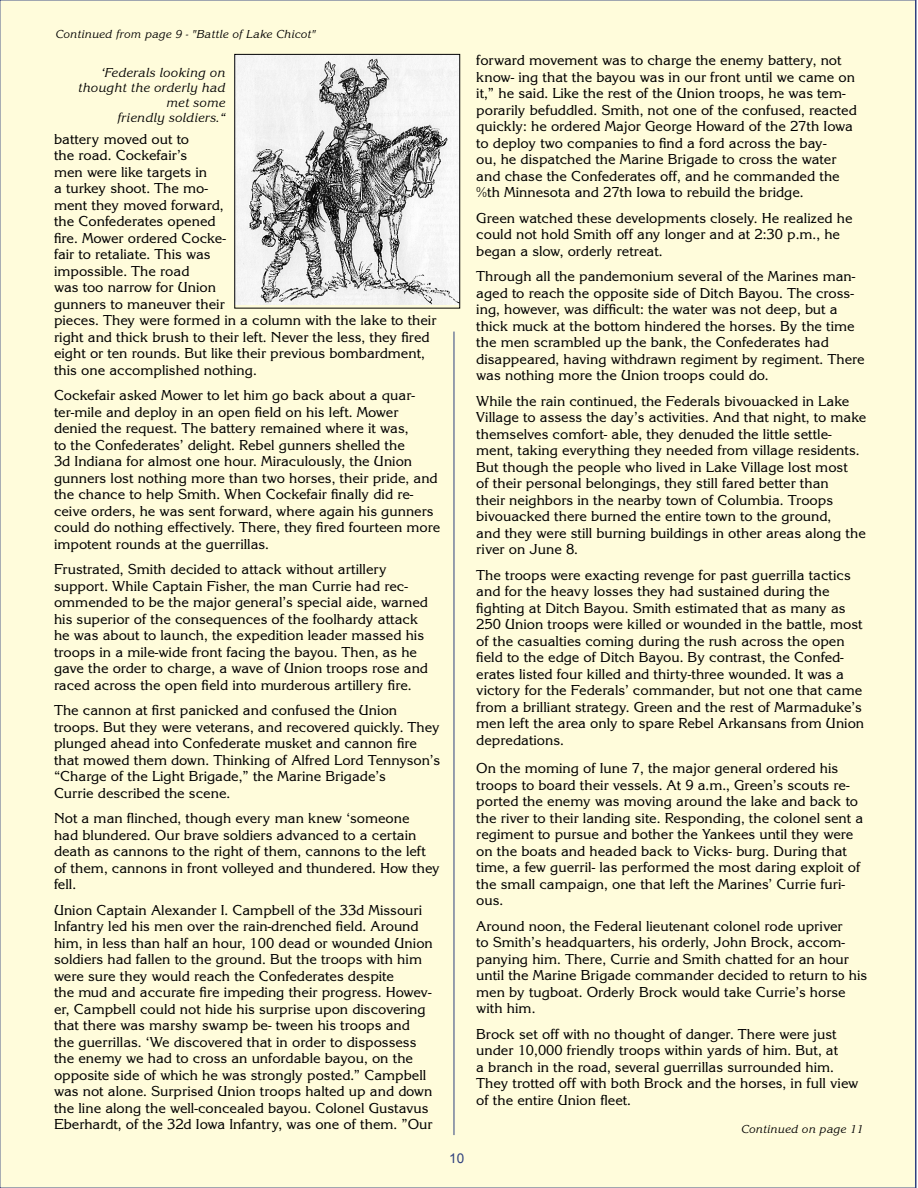
<style>
.page{position:relative;width:918px;height:1188px;background:#fff}
.page>*{position:absolute;margin:0;border:0;box-sizing:border-box;transform-origin:0 0}
.t1{font:15px/16.5px "Korinna Regular DTC";color:#000}
.t2{font:13.5px/15px "Korinna Regular Italic DTC";color:#000;text-align:right}
.t3{font:13.5px "Arial";color:#30417e}
.t4{font:12px "Korinna Regular Italic DTC";color:#000}
</style>
<div class="page">
<div style="left:0;top:0;width:916px;height:1188px;background:#fffcdb"></div>
<hr style="left:454px;top:332px;width:1px;height:803px;background:#30417e">
<img style="left:236px;top:56px;width:222px;height:249px">
<div style="left:234px;top:54px;width:226px;height:255px;border:1px solid #000"></div>
<p class="t4" style="left:56px;top:27px;width:261px">Continued from page 9 - "Battle of Lake Chicot"</p>
<p class="t2" style="left:78px;top:65px;width:149px">‘Federals looking on thought the orderly had met some<br>friendly soldiers.“</p>
<p class="t1" style="left:54px;top:131px;width:384px">battery moved out to<br>the road. Cockefair’s<br>men were like targets in<br>a turkey shoot. The mo-<br>ment they moved forward,<br>the Confederates opened<br>fire. Mower ordered Cocke-<br>fair to retaliate. This was<br>impossible. The road<br>was too narrow for Union<br>gunners to maneuver their<br>pieces. They were formed in a column with the lake to their right and thick brush to their left. Never the less, they fired eight or ten rounds. But like their previous bombardment, this one accomplished nothing.</p>
<p class="t1" style="left:54px;top:387px;width:388px">Cockefair asked Mower to let him go back about a quar&shy;ter-mile and deploy in an open field on his left. Mower denied the request. The battery remained where it was,<br>to the Confederates’ delight. Rebel gunners shelled the<br>3d Indiana for almost one hour. Miraculously, the Union gunners lost nothing more than two horses, their pride, and the chance to help Smith. When Cockefair finally did re&shy;ceive orders, he was sent forward, where again his gunners could do nothing effectively. There, they fired fourteen more impotent rounds at the guerrillas.</p>
<p class="t1" style="left:54px;top:561px;width:376px">Frustrated, Smith decided to attack without artillery support. While Captain Fisher, the man Currie had rec&shy;ommended to be the major general’s special aide, warned his superior of the consequences of the foolhardy attack he was about to launch, the expedition leader massed his troops in a mile-wide front facing the bayou. Then, as he gave the order to charge, a wave of Union troops rose and raced across the open field into murderous artillery fire.</p>
<p class="t1" style="left:54px;top:702px;width:388px">The cannon at first panicked and confused the Union troops. But they were veterans, and recovered quickly. They plunged ahead into Confederate musket and cannon fire that mowed them down. Thinking of Alfred Lord Tennyson’s “Charge of the Light Brigade,” the Marine Brigade’s<br>Currie described the scene.</p>
<p class="t1" style="left:54px;top:810px;width:388px">Not a man flinched, though every man knew ‘someone<br>had blundered. Our brave soldiers advanced to a certain death as cannons to the right of them, cannons to the left of them, cannons in front volleyed and thundered. How they fell.</p>
<p class="t1" style="left:54px;top:902px;width:380px">Union Captain Alexander I. Campbell of the 33d Missouri Infantry led his men over the rain-drenched field. Around him, in less than half an hour, 100 dead or wounded Union soldiers had fallen to the ground. But the troops with him were sure they would reach the Confederates despite<br>the mud and accurate fire impeding their progress. Howev&shy;er, Campbell could not hide his surprise upon discovering that there was marshy swamp be- tween his troops and the guerrillas. ‘We discovered that in order to dispossess the enemy we had to cross an unfordable bayou, on the opposite side of which he was strongly posted.” Campbell was not alone. Surprised Union troops halted up and down the line along the well-concealed bayou. Colonel Gustavus Eberhardt, of the 32d Iowa Infantry, was one of them. ”Our</p>
<p class="t3" style="left:449px;top:1149px;width:17px">10</p>
<p class="t1" style="left:476px;top:52px;width:382px">forward movement was to charge the enemy battery, not know- ing that the bayou was in our front until we came on it,” he said. Like the rest of the Union troops, he was tem&shy;porarily befuddled. Smith, not one of the confused, reacted quickly: he ordered Major George Howard of the 27th Iowa to deploy two companies to find a ford across the bay-<br>ou, he dispatched the Marine Brigade to cross the water and chase the Confederates off, and he commanded the %th Minnesota and 27th Iowa to rebuild the bridge.</p>
<p class="t1" style="left:476px;top:210px;width:378px">Green watched these developments closely. He realized he could not hold Smith off any longer and at 2:30 p.m., he began a slow, orderly retreat.</p>
<p class="t1" style="left:476px;top:268px;width:390px">Through all the pandemonium several of the Marines man&shy;aged to reach the opposite side of Ditch Bayou. The cross&shy;ing, however, was difficult: the water was not deep, but a thick muck at the bottom hindered the horses. By the time the men scrambled up the bank, the Confederates had disappeared, having withdrawn regiment by regiment. There was nothing more the Union troops could do.</p>
<p class="t1" style="left:476px;top:393px;width:392px">While the rain continued, the Federals bivouacked in Lake Village to assess the day’s activities. And that night, to make themselves comfort- able, they denuded the little settle&shy;ment, taking everything they needed from village residents.<br>But though the people who lived in Lake Village lost most<br>of their personal belongings, they still fared better than<br>their neighbors in the nearby town of Columbia. Troops bivouacked there burned the entire town to the ground,<br>and they were still burning buildings in other areas along the river on June 8.</p>
<p class="t1" style="left:476px;top:567px;width:389px">The troops were exacting revenge for past guerrilla tactics and for the heavy losses they had sustained during the fighting at Ditch Bayou. Smith estimated that as many as 250 Union troops were killed or wounded in the battle, most of the casualties coming during the rush across the open field to the edge of Ditch Bayou. By contrast, the Confed&shy;erates listed four killed and thirty-three wounded. It was a victory for the Federals’ commander, but not one that came from a brilliant strategy. Green and the rest of Marmaduke’s men left the area only to spare Rebel Arkansans from Union depredations.</p>
<p class="t1" style="left:476px;top:760px;width:389px">On the moming of Iune 7, the major general ordered his troops to board their vessels. At 9 a.m., Green’s scouts re&shy;ported the enemy was moving around the lake and back to the river to their landing site. Responding, the colonel sent a regiment to pursue and bother the Yankees until they were on the boats and headed back to Vicks- burg. During that time, a few guerril- las performed the most daring exploit of the small campaign, one that left the Marines’ Currie furi&shy;ous.</p>
<p class="t1" style="left:476px;top:918px;width:392px">Around noon, the Federal lieutenant colonel rode upriver<br>to Smith’s headquarters, his orderly, John Brock, accom&shy;panying him. There, Currie and Smith chatted for an hour until the Marine Brigade commander decided to return to his men by tugboat. Orderly Brock would take Currie’s horse with him.</p>
<p class="t1" style="left:476px;top:1026px;width:384px">Brock set off with no thought of danger. There were just under 10,000 friendly troops within yards of him. But, at<br>a branch in the road, several guerrillas surrounded him.<br>They trotted off with both Brock and the horses, in full view of the entire Union fleet.</p>
<p class="t4" style="left:741px;top:1122px;width:124px">Continued on page 11</p>
</div>
